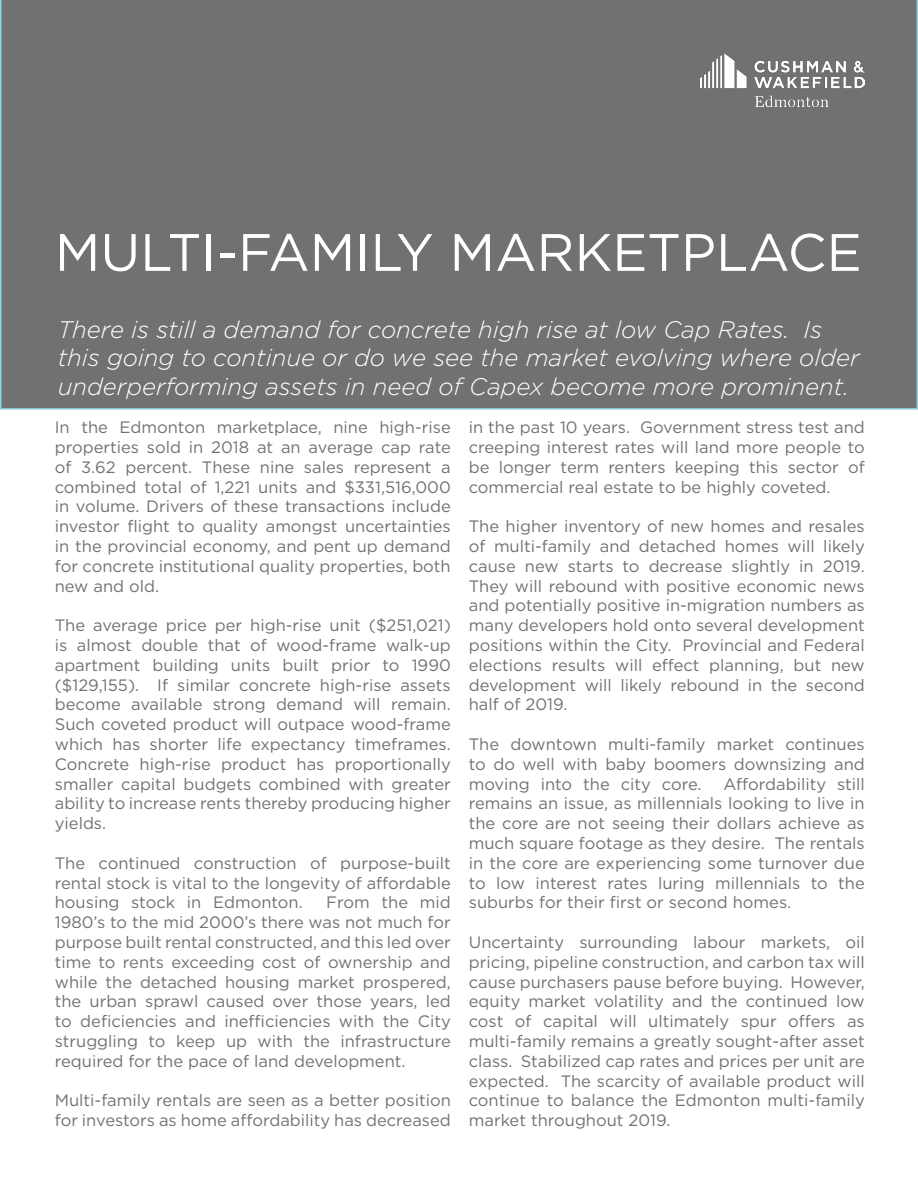
<style>
.page{position:relative;width:918px;height:1188px;background:#fff}
.page>*{position:absolute;margin:0;border:0;box-sizing:border-box;transform-origin:0 0}
.t1{font:52.5px "Gotham";color:#fff}
.t2{font:italic 300 24px/28.8px "Gotham";color:#fff}
.t3{font:16.5px/19.8px "Gotham";color:#707272;text-align:justify}
</style>
<div class="page">
<div style="left:0;top:0;width:918px;height:410px;background:#707271"></div>
<img style="left:701px;top:54px;width:163px;height:53px">
<p class="t1" style="left:55px;top:219px;width:808px">MULTI-FAMILY MARKETPLACE</p>
<p class="t2" style="left:58px;top:314px;width:803px">There is still a demand for concrete high rise at low Cap Rates. Is this going to continue or do we see the market evolving where older underperforming assets in need of Capex become more prominent.</p>
<p class="t3" style="left:55px;top:417px;width:398px">In the Edmonton marketplace, nine high-rise properties sold in 2018 at an average cap rate of 3.62 percent. These nine sales represent a combined total of 1,221 units and $331,516,000 in volume. Drivers of these transactions include investor flight to quality amongst uncertainties in the provincial economy, and pent up demand for concrete institutional quality properties, both new and old.</p>
<p class="t3" style="left:55px;top:615px;width:398px">The average price per high-rise unit ($251,021) is almost double that of wood-frame walk-up apartment building units built prior to 1990 ($129,155). If similar concrete high-rise assets become available strong demand will remain.<br>Such coveted product will outpace wood-frame which has shorter life expectancy timeframes.<br>Concrete high-rise product has proportionally smaller capital budgets combined with greater ability to increase rents thereby producing higher yields.</p>
<p class="t3" style="left:55px;top:853px;width:398px">The continued construction of purpose-built rental stock is vital to the longevity of affordable housing stock in Edmonton.</p>
<p class="t3" style="left:469px;top:417px;width:398px">in the past 10 years. Government stress test and creeping interest rates will land more people to be longer term renters keeping this sector of commercial real estate to be highly coveted.</p>
<p class="t3" style="left:469px;top:516px;width:398px">The higher inventory of new homes and resales of multi-family and detached homes will likely cause new starts to decrease slightly in 2019.<br>They will rebound with positive economic news and potentially positive in-migration numbers as many developers hold onto several development positions within the City. Provincial and Federal elections results will effect planning, but new development will likely rebound in the second half of 2019.</p>
<p class="t3" style="left:469px;top:734px;width:398px">The downtown multi-family market continues to do well with baby boomers downsizing and moving into the city core.</p>
<p class="t3" style="left:469px;top:773px;width:398px;text-indent:255px">Affordability still remains an issue, as millennials looking to live in the core are not seeing their dollars achieve as much square footage as they desire. The rentals in the core are experiencing some turnover due to low interest rates luring millennials to the suburbs for their first or second homes.</p>
<p class="t3" style="left:469px;top:932px;width:398px">Uncertainty surrounding labour markets, oil pricing, pipeline construction, and carbon tax will cause purchasers pause before buying. However, equity market volatility and the continued low cost of capital will ultimately spur offers as multi-family remains a greatly sought-after asset class. Stabilized cap rates and prices per unit are expected. The scarcity of available product will continue to balance the Edmonton multi-family market throughout 2019.</p>
<p class="t3" style="left:55px;top:892px;width:398px;text-indent:272px">From the mid 1980’s to the mid 2000’s there was not much for purpose built rental constructed, and this led over time to rents exceeding cost of ownership and while the detached housing market prospered, the urban sprawl caused over those years, led to deficiencies and inefficiencies with the City struggling to keep up with the infrastructure required for the pace of land development.</p>
<p class="t3" style="left:55px;top:1090px;width:398px">Multi-family rentals are seen as a better position for investors as home affordability has decreased</p>
</div>
